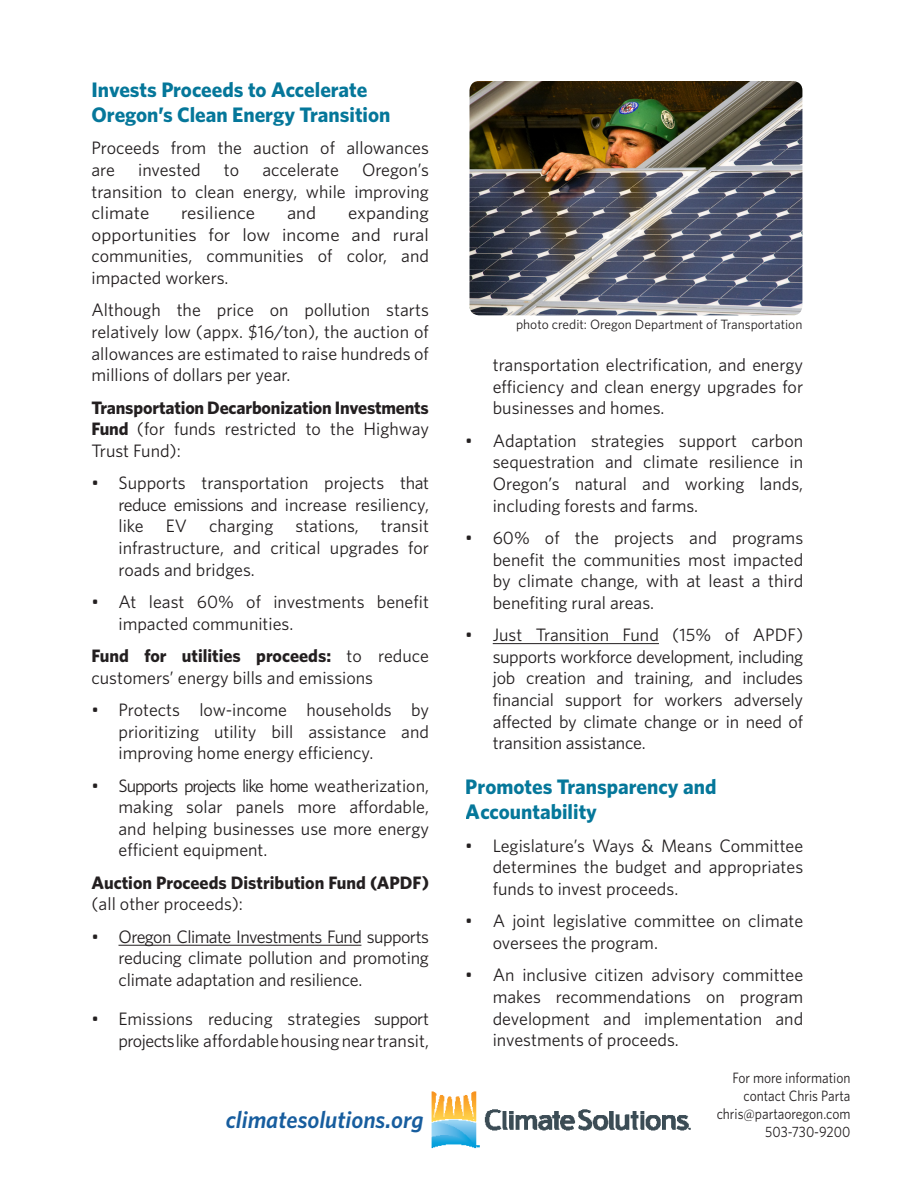
<style>
.page{position:relative;width:918px;height:1188px;background:#fff}
.page>*{position:absolute;margin:0;border:0;box-sizing:border-box;transform-origin:0 0}
.t1{font:italic 600 24px "Whitney";color:#175d9e}
.t2{font:700 21px/25.2px "Whitney HTF";color:#05779a}
.t3{font:18px/21.6px "Whitney HTF";color:#231f20;text-align:justify}
.t4{font:700 18px/21.6px "Whitney HTF";letter-spacing:-.01em;color:#231f20;text-align:justify}
.t5{font:18px/21.6px "Whitney HTF";color:#231f20;text-align:justify;scale:1.05 1}
.t6{font:15px/18px "Whitney HTF";color:#231f20;text-align:right;scale:.9 1}
.headline{font:13.5px "Whitney HTF";color:#231f20}
.s1{font-weight:400}
.s2{font-weight:700}
</style>
<div class="page">
<img style="left:484px;top:1109px;width:207px;height:22px">
<img style="left:431px;top:1091px;width:49px;height:58px">
<hr style="left:118px;top:945px;width:243px;height:1px;background:#231f20">
<hr style="left:493px;top:643px;width:166px;height:1px;background:#231f20">
<img style="left:470px;top:81px;width:332px;height:234px">
<p class="t2" style="left:92px;top:76px;width:300px">Invests Proceeds to Accelerate<br>Oregon’s Clean Energy Transition</p>
<p class="t3" style="left:92px;top:137px;width:339px">Proceeds from the auction of allowances are</p>
<p class="t3" style="left:138px;top:159px;width:64px">invested</p>
<p class="t3" style="left:224px;top:159px;width:17px">to</p>
<p class="t3" style="left:262px;top:159px;width:78px">accelerate</p>
<p class="t3" style="left:92px;top:159px;width:339px;text-indent:271px">Oregon’s transition to clean energy, while improving climate</p>
<p class="t5" style="left:92px;top:202px;width:323px;text-indent:257px">expanding opportunities for low income and rural communities, communities of color, and impacted workers.</p>
<p class="t3" style="left:92px;top:299px;width:339px">Although the price on pollution starts relatively low (appx. $16/ton), the auction of allowances are estimated to raise hundreds of millions of dollars per year.</p>
<p class="t4" style="left:92px;top:396px;width:339px">Transportation Decarbonization Investments Fund <span class="s1">(for funds restricted to the Highway Trust Fund):</span></p>
<p class="t3" style="left:118px;top:472px;width:312px;text-indent:-27px">• Supports transportation projects that reduce emissions and increase resiliency, like EV charging stations, transit infrastructure, and critical upgrades for roads and bridges.</p>
<p class="t3" style="left:118px;top:591px;width:312px;text-indent:-27px">• At least 60% of investments benefit impacted communities.</p>
<p class="t3" style="left:92px;top:645px;width:339px"><span class="s2">Fund for utilities proceeds:</span> to reduce customers’ energy bills and emissions</p>
<p class="t3" style="left:118px;top:699px;width:312px;text-indent:-27px">• Protects low-income households by prioritizing utility bill assistance and improving home energy efficiency.</p>
<p class="t3" style="left:118px;top:774px;width:312px;text-indent:-27px">• Supports projects like home weatherization, making solar panels more affordable, and helping businesses use more energy efficient equipment.</p>
<p class="t4" style="left:92px;top:871px;width:339px">Auction Proceeds Distribution Fund (APDF)</p>
<p class="t3" style="left:92px;top:893px;width:153px">(all other proceeds):</p>
<p class="t3" style="left:118px;top:925px;width:312px;text-indent:-27px">• Oregon Climate Investments Fund supports reducing climate pollution and promoting climate adaptation and resilience.</p>
<p class="t3" style="left:92px;top:1008px;width:339px;text-align:right">• Emissions reducing strategies support projects like affordable housing near transit,</p>
<p class="t5" style="left:181px;top:202px;width:72px">resilience</p>
<p class="t5" style="left:287px;top:202px;width:29px">and</p>
<h1 class="t1" style="left:226px;top:1105px;width:199px">climatesolutions.org</h1>
<p class="headline" style="left:516px;top:316px;width:288px">photo credit: Oregon Department of Transportation</p>
<p class="t3" style="left:493px;top:354px;width:312px">transportation electrification, and energy efficiency and clean energy upgrades for businesses and homes.</p>
<p class="t3" style="left:493px;top:429px;width:312px;text-indent:-27px">• Adaptation strategies support carbon sequestration and climate resilience in Oregon’s natural and working lands, including forests and farms.</p>
<p class="t3" style="left:493px;top:527px;width:312px;text-indent:-27px">• 60% of the projects and programs benefit the communities most impacted by climate change, with at least a third benefiting rural areas.</p>
<p class="t3" style="left:493px;top:624px;width:312px;text-indent:-27px">• Just Transition Fund (15% of APDF) supports workforce development, including job creation and training, and includes financial support for workers adversely affected by climate change or in need of transition assistance.</p>
<p class="t2" style="left:466px;top:774px;width:252px">Promotes Transparency and<br>Accountability</p>
<p class="t3" style="left:493px;top:834px;width:312px;text-indent:-27px">• Legislature’s Ways &amp; Means Committee determines the budget and appropriates funds to invest proceeds.</p>
<p class="t3" style="left:493px;top:910px;width:312px;text-indent:-27px">• A joint legislative committee on climate oversees the program.</p>
<p class="t3" style="left:493px;top:964px;width:312px;text-indent:-27px">• An inclusive citizen advisory committee makes recommendations on program development and implementation and investments of proceeds.</p>
<p class="t6" style="left:717px;top:1069px;width:150px">For more information contact Chris Parta chris@partaoregon.com<br>503-730-9200</p>
</div>
